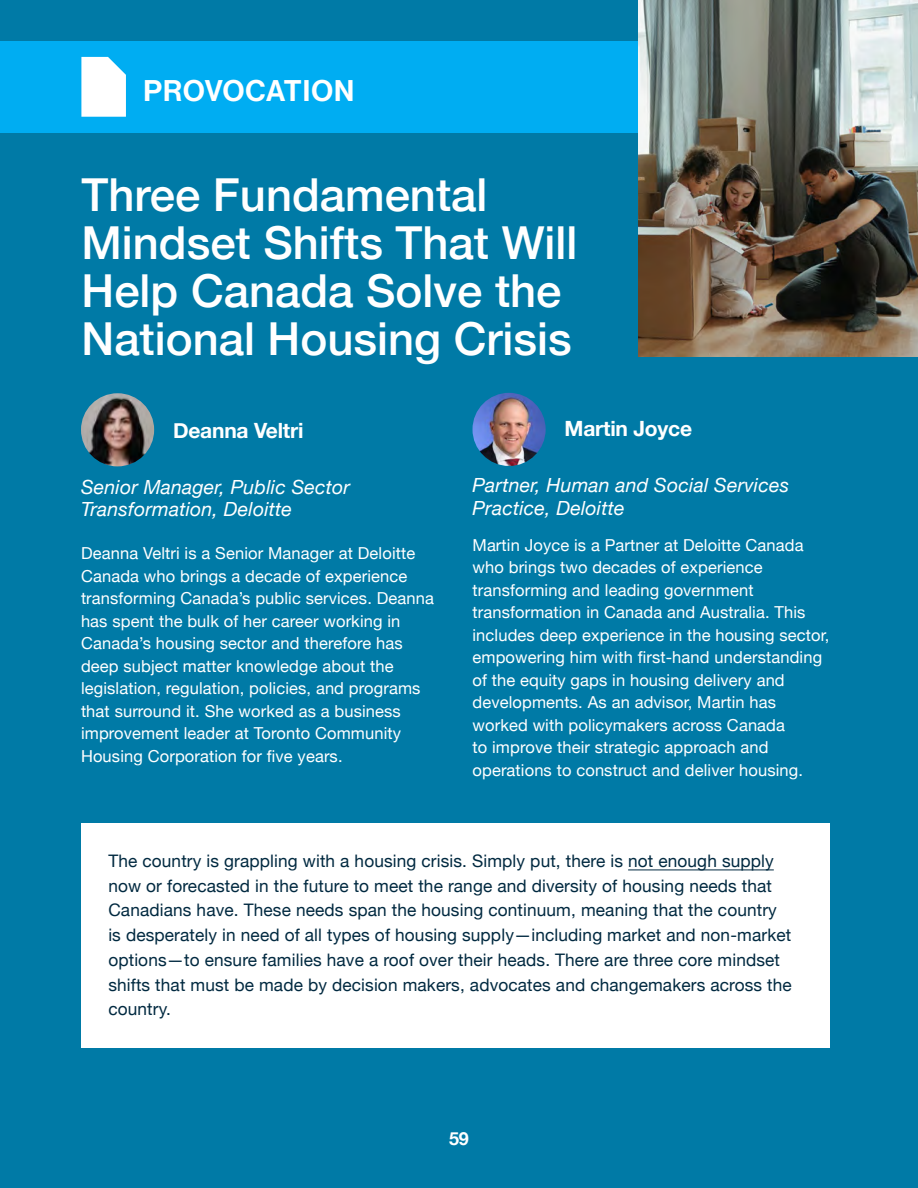
<style>
.page{position:relative;width:918px;height:1188px;background:#007aa6}
.page>*{position:absolute;margin:0;border:0;box-sizing:border-box;transform-origin:0 0}
.h2_Article{font:500 45.45px/47.8px "Helvetica Neue";color:#fff}
.t1{font:29.25px "N Haas Grotesk DS Pro 65 Md";letter-spacing:.035em;color:#fff}
.Contributor_Name{font:700 21px "Helvetica Neue";letter-spacing:-.01em;color:#fff}
.Contributor_title{font:italic 19.5px/22.5px "Helvetica Neue";letter-spacing:.01em;color:#fff}
.Contributor_P{font:italic 19.5px/22.5px "Helvetica Neue";letter-spacing:.01em;color:#fff}
.t2{font:700 18px "Helvetica Neue";color:#fff}
.Paragraph{font:17.25px/24.8px "Helvetica Neue";letter-spacing:.01em;color:#002940}
.Contributor_P-2{font:16.5px/22.5px "Helvetica Neue";letter-spacing:.01em;color:#fff}
</style>
<div class="page">
<div style="left:0;top:41px;width:918px;height:92px;background:#00adf2"></div>
<svg style="left:81px;top:57px;width:45px;height:59px;background:#edf9fe"></svg>
<img style="left:638px;top:0;width:280px;height:356px">
<div style="left:81px;top:824px;width:749px;height:224px;background:#fff"></div>
<hr style="left:628px;top:870px;width:146px;height:1px;background:#002940">
<img style="left:81px;top:393px;width:73px;height:73px;border-radius:37px">
<img style="left:472px;top:393px;width:74px;height:73px;border-radius:37px">
<h2 class="t1" style="left:143px;top:74px;width:212px">PROVOCATION</h2>
<h1 class="h2_Article" style="left:82px;top:167px;width:497px">Three Fundamental<br>Mindset Shifts That Will<br>Help Canada Solve the<br>National Housing Crisis</h1>
<h3 class="Contributor_Name" style="left:173px;top:414px;width:132px">Deanna Veltri</h3>
<p class="Contributor_title" style="left:81px;top:477px;width:271px">Senior Manager, Public Sector<br>Transformation, Deloitte</p>
<p class="Contributor_P-2" style="left:81px;top:543px;width:354px">Deanna Veltri is a Senior Manager at Deloitte Canada who brings a decade of experience transforming Canada’s public services. Deanna has spent the bulk of her career working in Canada’s housing sector and therefore has deep subject matter knowledge about the legislation, regulation, policies, and programs that surround it. She worked as a business improvement leader at Toronto Community Housing Corporation for five years.</p>
<h3 class="Contributor_Name" style="left:565px;top:412px;width:129px">Martin Joyce</h3>
<p class="Contributor_P" style="left:472px;top:475px;width:318px">Partner, Human and Social Services<br>Practice, Deloitte</p>
<p class="Contributor_P-2" style="left:472px;top:535px;width:358px">Martin Joyce is a Partner at Deloitte Canada who brings two decades of experience transforming and leading government transformation in Canada and Australia. This includes deep experience in the housing sector, empowering him with first-hand understanding of the equity gaps in housing delivery and developments. As an advisor, Martin has worked with policymakers across Canada<br>to improve their strategic approach and operations to construct and deliver housing.</p>
<p class="Paragraph" style="left:108px;top:849px;width:685px">The country is grappling with a housing crisis. Simply put, there is not enough supply now or forecasted in the future to meet the range and diversity of housing needs that Canadians have. These needs span the housing continuum, meaning that the country is desperately in need of all types of housing supply—including market and non-market options—to ensure families have a roof over their heads. There are three core mindset shifts that must be made by decision makers, advocates and changemakers across the country.</p>
<p class="t2" style="left:449px;top:1124px;width:21px">59</p>
</div>
